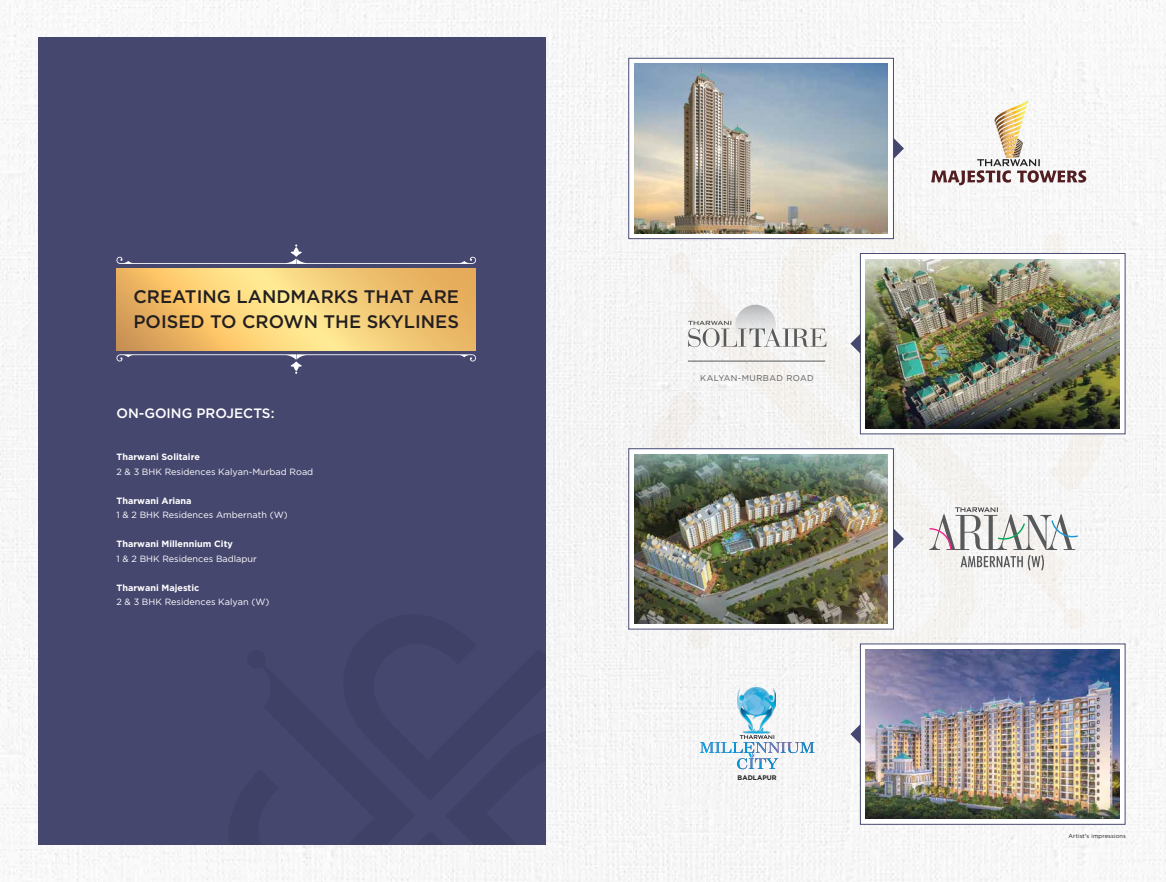
<style>
.page{position:relative;width:1166px;height:882px;background:#fff}
.page>*{position:absolute;margin:0;border:0;box-sizing:border-box;transform-origin:0 0}
.t1{font:500 18.11px/25.4px "Gotham";color:#231f20}
.t2{font:500 13.65px "Gotham";color:#fff}
.t3{font:9.1px "Gotham";color:#fff}
.t4{font:700 9.1px "Gotham";color:#fff}
.t5{font:8.4px "Gotham";letter-spacing:.05em;color:#58595b}
.t6{font:700 6.65px "Gotham";color:#231f20}
.t7{font:5.69px "Gotham";letter-spacing:.02em;color:#231f20}
</style>
<div class="page">
<img style="left:0;top:0;width:1166px;height:882px">
<svg style="left:648px;top:212px;width:458px;height:458px"></svg>
<div style="left:38px;top:37px;width:507px;height:807px;background:#46476f"></div>
<img style="left:993px;top:100px;width:35px;height:9px">
<svg style="left:931px;top:109px;width:155px;height:76px"></svg>
<svg style="left:735px;top:305px;width:41px;height:40px"></svg>
<svg style="left:688px;top:321px;width:138px;height:26px"></svg>
<hr style="left:688px;top:361px;width:137px;height:1px;background:#58595b">
<svg style="left:929px;top:507px;width:148px;height:64px"></svg>
<svg style="left:116px;top:244px;width:360px;height:20px"></svg>
<svg style="left:116px;top:354px;width:360px;height:20px"></svg>
<svg style="left:116px;top:268px;width:360px;height:82px;background:#f2c773"></svg>
<div style="left:628px;top:58px;width:265px;height:181px;background:linear-gradient(to right,#fff,#fff);border:1px solid #494b74"></div>
<img style="left:634px;top:64px;width:253px;height:169px">
<div style="left:860px;top:253px;width:265px;height:181px;background:linear-gradient(to right,#fff,#fff);border:1px solid #494b74"></div>
<div style="left:628px;top:448px;width:265px;height:181px;background:#fff;border:1px solid #494b74"></div>
<div style="left:860px;top:644px;width:265px;height:181px;background:linear-gradient(to right,#fff,#fff);border:1px solid #494b74"></div>
<img style="left:866px;top:259px;width:253px;height:169px">
<img style="left:634px;top:454px;width:253px;height:170px">
<img style="left:866px;top:650px;width:253px;height:169px">
<svg style="left:893px;top:529px;width:11px;height:20px"></svg>
<svg style="left:893px;top:138px;width:11px;height:21px"></svg>
<svg style="left:850px;top:333px;width:10px;height:21px"></svg>
<svg style="left:850px;top:724px;width:10px;height:20px"></svg>
<svg style="left:715px;top:735px;width:99px;height:23px"></svg>
<img style="left:737px;top:687px;width:38px;height:47px">
<h1 class="t1" style="left:133px;top:284px;width:327px">CREATING LANDMARKS THAT ARE<br>POISED TO CROWN THE SKYLINES</h1>
<h2 class="t2" style="left:116px;top:404px;width:159px">ON-GOING PROJECTS:</h2>
<p class="t4" style="left:116px;top:452px;width:85px">Tharwani Solitaire</p>
<p class="t3" style="left:116px;top:466px;width:198px">2 &amp; 3 BHK Residences Kalyan-Murbad Road</p>
<p class="t4" style="left:116px;top:495px;width:77px">Tharwani Ariana</p>
<p class="t3" style="left:116px;top:509px;width:173px">1 &amp; 2 BHK Residences Ambernath (W)</p>
<p class="t4" style="left:116px;top:539px;width:118px">Tharwani Millennium City</p>
<p class="t3" style="left:116px;top:553px;width:142px">1 &amp; 2 BHK Residences Badlapur</p>
<p class="t4" style="left:116px;top:582px;width:84px">Tharwani Majestic</p>
<p class="t3" style="left:116px;top:596px;width:154px">2 &amp; 3 BHK Residences Kalyan (W)</p>
<p class="t5" style="left:700px;top:372px;width:115px">KALYAN-MURBAD ROAD</p>
<p class="t6" style="left:737px;top:773px;width:41px">BADLAPUR</p>
<p class="t7" style="left:1068px;top:833px;width:59px">Artist's impressions</p>
</div>
